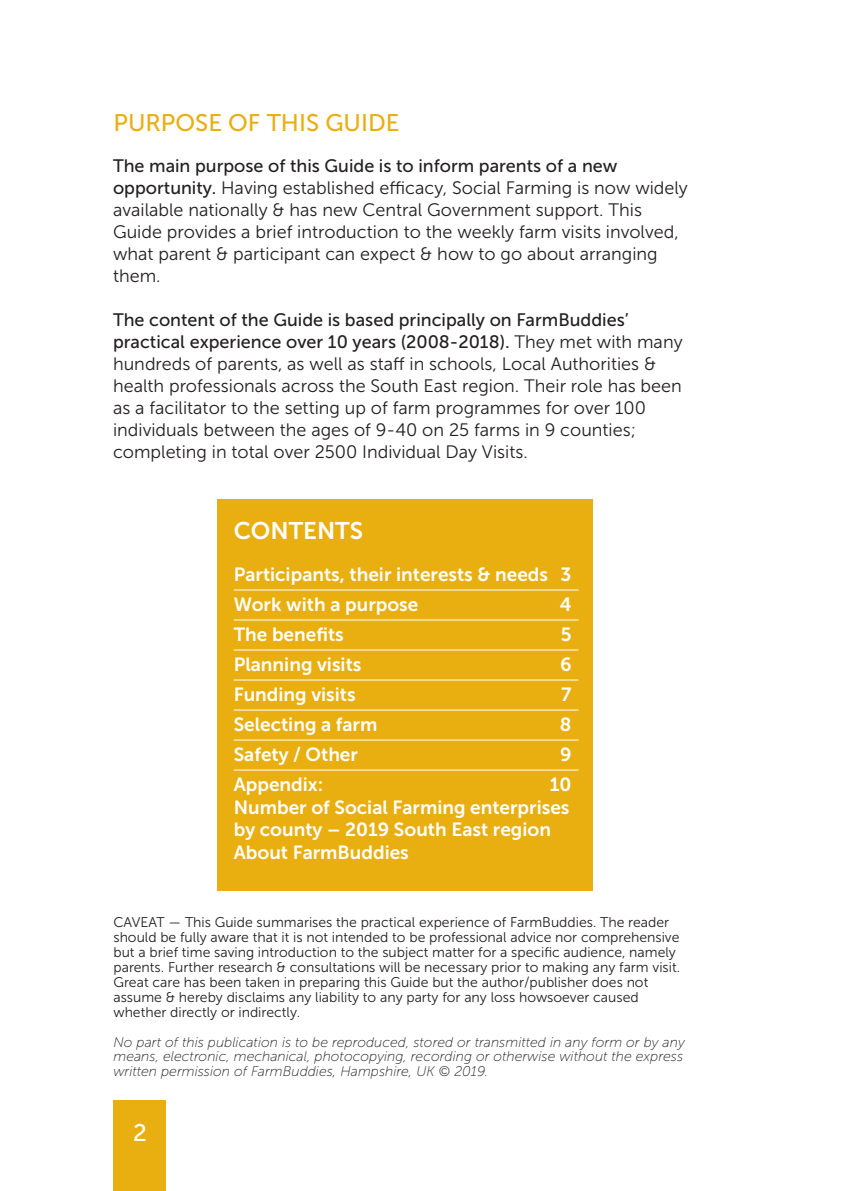
<style>
.page{position:relative;width:851px;height:1191px;background:#fff}
.page>*{position:absolute;margin:0;border:0;box-sizing:border-box;transform-origin:0 0}
.t1{font:24px "Museo Sans 500";color:#e9ae10}
.t2{font:24px "Museo Sans 700";color:#fff}
.t3{font:24px "Museo Sans 500";color:#fff}
.t4{font:19px/22.8px "Museo Sans 700";color:#fff}
.t5{font:18px/22px "Museo Sans 300";color:#231f20}
.t6{font:18px/22px "Museo Sans 500";color:#231f20}
.t7{font:14px/15px "Museo Sans 300";color:#231f20}
.t8{font:italic 14px/14.8px "Museo Sans 100";color:#231f20}
.s1{font-family:"Museo Sans 500"}
.s2{font-family:"Museo Sans 300"}
</style>
<div class="page">
<div style="left:217px;top:499px;width:375px;height:391px;background:#e9ae10"></div>
<hr style="left:234px;top:589px;width:344px;height:1px;background:#fff">
<hr style="left:234px;top:619px;width:344px;height:1px;background:#fff">
<hr style="left:234px;top:649px;width:344px;height:1px;background:#fff">
<hr style="left:234px;top:679px;width:344px;height:1px;background:#fff">
<hr style="left:234px;top:709px;width:344px;height:1px;background:#fff">
<hr style="left:234px;top:739px;width:344px;height:1px;background:#fff">
<hr style="left:234px;top:769px;width:344px;height:1px;background:#fff">
<div style="left:113px;top:1100px;width:53px;height:91px;background:#e9ae10"></div>
<h1 class="t1" style="left:113px;top:114px;width:287px">PURPOSE OF THIS GUIDE</h1>
<p class="t6" style="left:113px;top:157px;width:506px">The main purpose of this Guide is to inform parents of a new</p>
<p class="t5" style="left:113px;top:179px;width:576px"><span class="s1">opportunity.</span> Having established efficacy, Social Farming is now widely available nationally &amp; has new Central Government support. This Guide provides a brief introduction to the weekly farm visits involved, what parent &amp; participant can expect &amp; how to go about arranging them.</p>
<p class="t6" style="left:113px;top:311px;width:571px">The content of the Guide is based principally on FarmBuddies’ practical experience over 10 years (2008-2018). <span class="s2">They met with many</span></p>
<p class="t5" style="left:113px;top:355px;width:570px">hundreds of parents, as well as staff in schools, Local Authorities &amp; health professionals across the South East region. Their role has been as a facilitator to the setting up of farm programmes for over 100 individuals between the ages of 9-40 on 25 farms in 9 counties; completing in total over 2500 Individual Day Visits.</p>
<h1 class="t2" style="left:234px;top:521px;width:131px">CONTENTS</h1>
<p class="t4" style="left:234px;top:561px;width:339px;line-height:30px">Participants, their interests &amp; needs 3<br>Work with a purpose</p>
<p class="t4" style="left:559px;top:595px;width:13px">4</p>
<p class="t4" style="left:234px;top:625px;width:111px">The benefits</p>
<p class="t4" style="left:560px;top:625px;width:12px">5</p>
<p class="t4" style="left:234px;top:655px;width:129px">Planning visits</p>
<p class="t4" style="left:560px;top:655px;width:13px">6</p>
<p class="t4" style="left:234px;top:685px;width:123px">Funding visits</p>
<p class="t4" style="left:561px;top:685px;width:12px">7</p>
<p class="t4" style="left:234px;top:715px;width:145px">Selecting a farm</p>
<p class="t4" style="left:559px;top:715px;width:13px">8</p>
<p class="t4" style="left:234px;top:745px;width:126px">Safety / Other</p>
<p class="t4" style="left:560px;top:745px;width:13px">9</p>
<p class="t4" style="left:234px;top:775px;width:91px">Appendix:</p>
<p class="t4" style="left:234px;top:775px;width:339px;text-indent:316px">10<br>Number of Social Farming enterprises by county – 2019 South East region<br>About FarmBuddies</p>
<p class="t7" style="left:113px;top:916px;width:568px">CAVEAT — This Guide summarises the practical experience of FarmBuddies. The reader should be fully aware that it is not intended to be professional advice nor comprehensive but a brief time saving introduction to the subject matter for a specific audience, namely parents. Further research &amp; consultations will be necessary prior to making any farm visit.<br>Great care has been taken in preparing this Guide but the author/publisher does not assume &amp; hereby disclaims any liability to any party for any loss howsoever caused whether directly or indirectly.</p>
<p class="t8" style="left:113px;top:1035px;width:573px">No part of this publication is to be reproduced, stored or transmitted in any form or by any means, electronic, mechanical, photocopying, recording or otherwise without the express written permission of FarmBuddies, Hampshire, UK © 2019.</p>
<h1 class="t3" style="left:133px;top:1124px;width:15px">2</h1>
</div>
